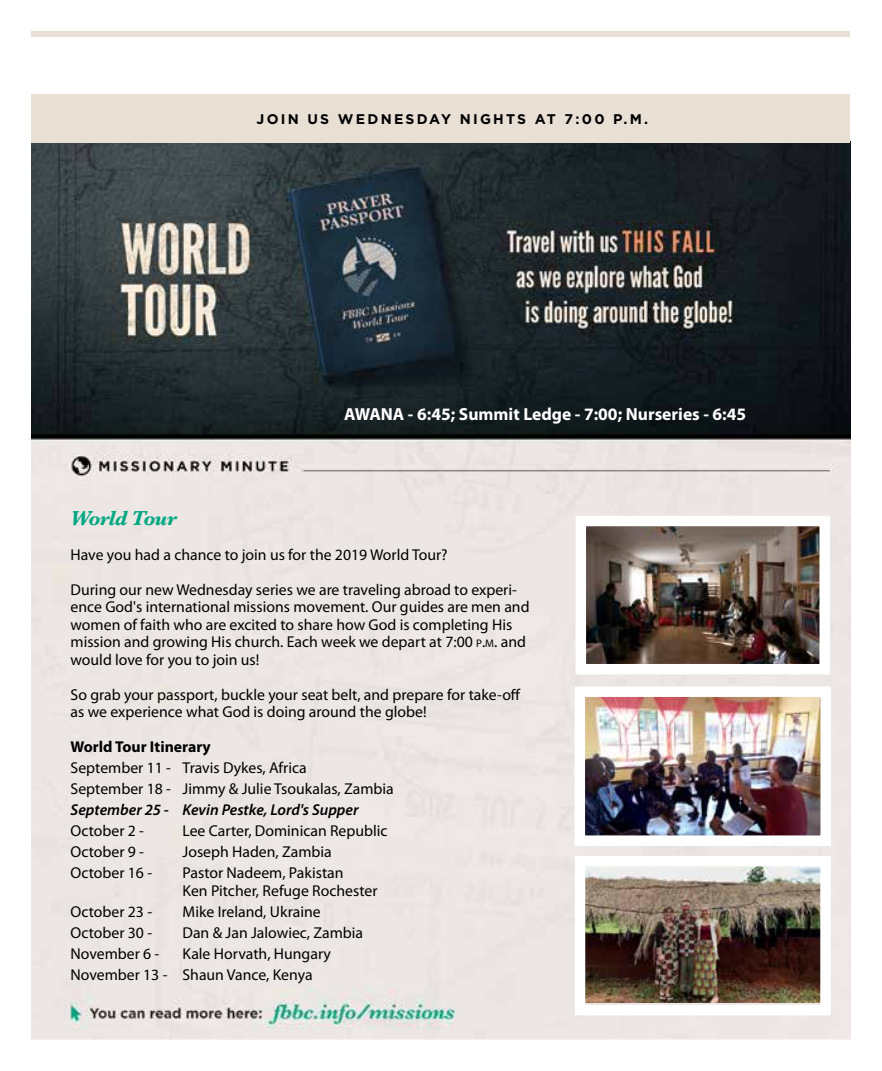
<style>
.page{position:relative;width:882px;height:1071px;background:#fff}
.page>*{position:absolute;margin:0;border:0;box-sizing:border-box;transform-origin:0 0}
.t1{font:italic 700 21px "Baskerville";letter-spacing:-.02em;color:#00a881}
.t2{font:700 17.5px "Myriad Pro";color:#fff}
.t3{font:15.75px/17.5px "Myriad Pro";color:#000}
.t4{font:italic 600 15.75px "Myriad Pro";color:#000}
.t5{font:700 15.75px "Myriad Pro";color:#000}
.t6{font:700 14px "Gotham";letter-spacing:.16em;color:#000}
.s1{font-size:11.03px}
.s2{font-style:inherit}
</style>
<div class="page">
<div style="left:32px;top:32px;width:818px;height:5px;background:#e8e0d5"></div>
<img style="left:32px;top:143px;width:818px;height:896px">
<div style="left:32px;top:94px;width:818px;height:49px;background:#e8e0d5"></div>
<img style="left:587px;top:527px;width:232px;height:136px">
<img style="left:586px;top:697px;width:234px;height:138px">
<img style="left:586px;top:867px;width:234px;height:135px">
<p class="t6" style="left:257px;top:110px;width:393px">JOIN US WEDNESDAY NIGHTS AT 7:00 P.M.</p>
<h1 class="t1" style="left:71px;top:504px;width:107px">World Tour</h1>
<p class="t2" style="left:344px;top:403px;width:403px">AWANA - 6:45; Summit Ledge - 7:00; Nurseries - 6:45</p>
<p class="t3" style="left:71px;top:545px;width:379px">Have you had a chance to join us for the 2019 World Tour?</p>
<p class="t3" style="left:71px;top:580px;width:461px">During our new Wednesday series we are traveling abroad to experi&shy;ence God's international missions movement. Our guides are men and women of faith who are excited to share how God is completing His mission and growing His church. Each week we depart at 7:00 <span class="s1">p</span><span class="s2">.</span><span class="s1">m</span>. and would love for you to join us!</p>
<p class="t3" style="left:71px;top:685px;width:452px">So grab your passport, buckle your seat belt, and prepare for take-off as we experience what God is doing around the globe!</p>
<p class="t5" style="left:71px;top:737px;width:142px">World Tour Itinerary</p>
<p class="t3" style="left:71px;top:757px;width:325px;line-height:21px">September 11 - Travis Dykes, Africa<br>September 18 - Jimmy &amp; Julie Tsoukalas, Zambia</p>
<p class="t4" style="left:71px;top:800px;width:290px">September 25 - Kevin Pestke, Lord's Supper</p>
<p class="t3" style="left:71px;top:822px;width:75px">October 2 -</p>
<p class="t3" style="left:183px;top:822px;width:207px">Lee Carter, Dominican Republic</p>
<p class="t3" style="left:71px;top:843px;width:75px">October 9 -</p>
<p class="t3" style="left:183px;top:843px;width:151px">Joseph Haden, Zambia</p>
<p class="t3" style="left:71px;top:864px;width:83px">October 16 -</p>
<p class="t3" style="left:183px;top:864px;width:197px">Pastor Nadeem, Pakistan<br>Ken Pitcher, Refuge Rochester</p>
<p class="t3" style="left:71px;top:902px;width:83px">October 23 -</p>
<p class="t3" style="left:183px;top:902px;width:140px">Mike Ireland, Ukraine</p>
<p class="t3" style="left:71px;top:923px;width:83px">October 30 -</p>
<p class="t3" style="left:183px;top:923px;width:182px">Dan &amp; Jan Jalowiec, Zambia</p>
<p class="t3" style="left:71px;top:944px;width:90px">November 6 -</p>
<p class="t3" style="left:71px;top:943px;width:262px;line-height:21px;text-indent:112px">Kale Horvath, Hungary<br>November 13 - Shaun Vance, Kenya</p>
</div>
